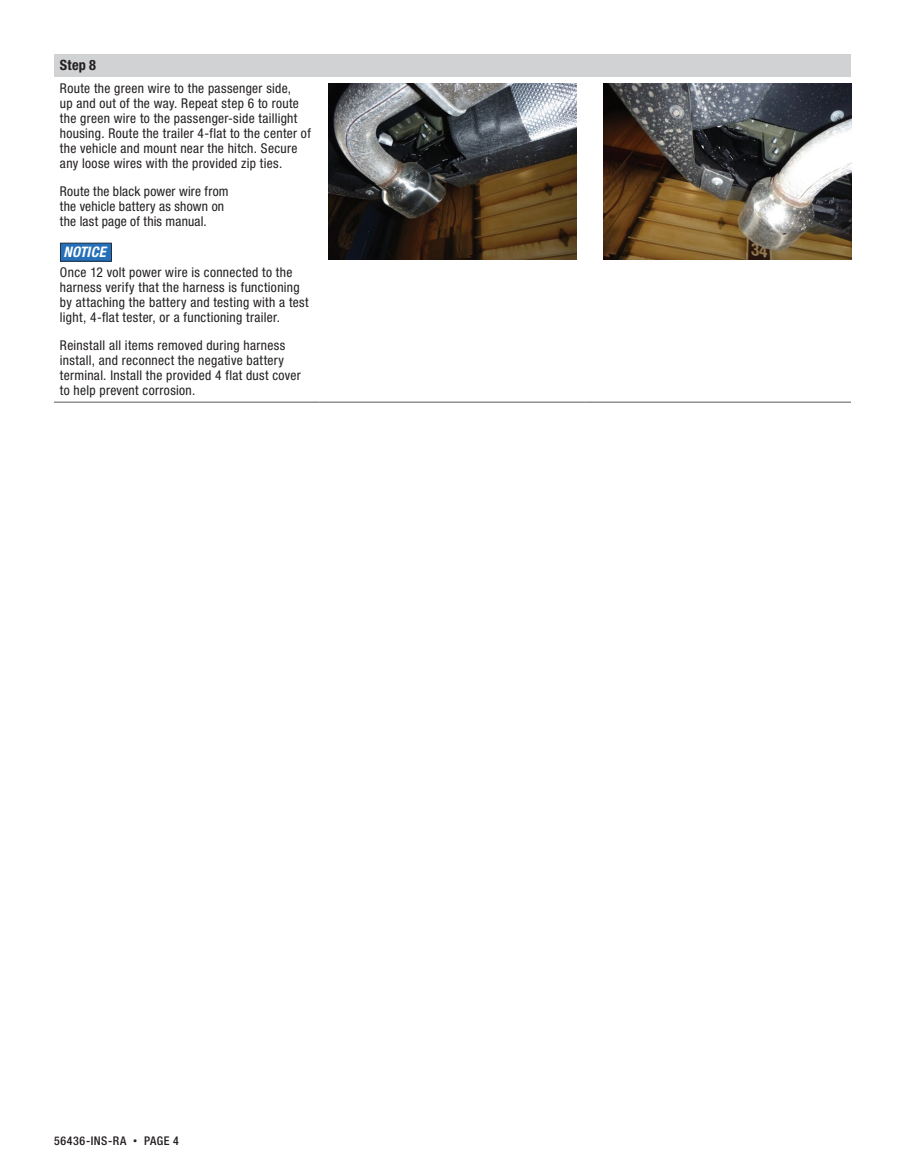
<style>
.page{position:relative;width:905px;height:1175px;background:#fff}
.page>*{position:absolute;margin:0;border:0;box-sizing:border-box;transform-origin:0 0}
.t1{font:italic 700 condensed 14.55px "Helvetica Neue LT Std";letter-spacing:.02em;color:#fff}
.t2{font:700 condensed 14.25px "Helvetica Neue LT Std";color:#231f20}
.t3{font:condensed 13.5px/15px "Helvetica Neue LT Std";letter-spacing:.025em;color:#231f20}
.t4{font:500 condensed 12px "Helvetica Neue LT Std";letter-spacing:.045em;color:#231f20}
.s1{font-family:"DINOT";font-weight:400;font-stretch:normal;font-size:9px}
</style>
<div class="page">
<div style="left:54px;top:54px;width:796px;height:22px;background:#d1d2d4"></div>
<hr style="left:54px;top:402px;width:266px;height:1px;background:#57585a">
<hr style="left:320px;top:402px;width:265px;height:1px;background:#57585a">
<hr style="left:585px;top:402px;width:265px;height:1px;background:#57585a">
<svg style="left:60px;top:243px;width:52px;height:18px"></svg>
<img style="left:329px;top:83px;width:247px;height:177px">
<img style="left:603px;top:83px;width:248px;height:177px">
<p class="t2" style="left:60px;top:56px;width:38px">Step 8</p>
<p class="t3" style="left:60px;top:80px;width:252px">Route the green wire to the passenger side,<br>up and out of the way. Repeat step 6 to route the green wire to the passenger-side taillight housing. Route the trailer 4-flat to the center of the vehicle and mount near the hitch. Secure any loose wires with the provided zip ties.</p>
<p class="t3" style="left:60px;top:184px;width:170px">Route the black power wire from the vehicle battery as shown on the last page of this manual.</p>
<p class="t1" style="left:63px;top:243px;width:44px">NOTICE</p>
<p class="t3" style="left:60px;top:264px;width:250px">Once 12 volt power wire is connected to the harness verify that the harness is functioning by attaching the battery and testing with a test light, 4-flat tester, or a functioning trailer.</p>
<p class="t3" style="left:60px;top:338px;width:242px">Reinstall all items removed during harness install, and reconnect the negative battery terminal. Install the provided 4 flat dust cover to help prevent corrosion.</p>
<p class="t4" style="left:54px;top:1133px;width:126px">56436-INS-RA <span class="s1">•</span> PAGE 4</p>
</div>
